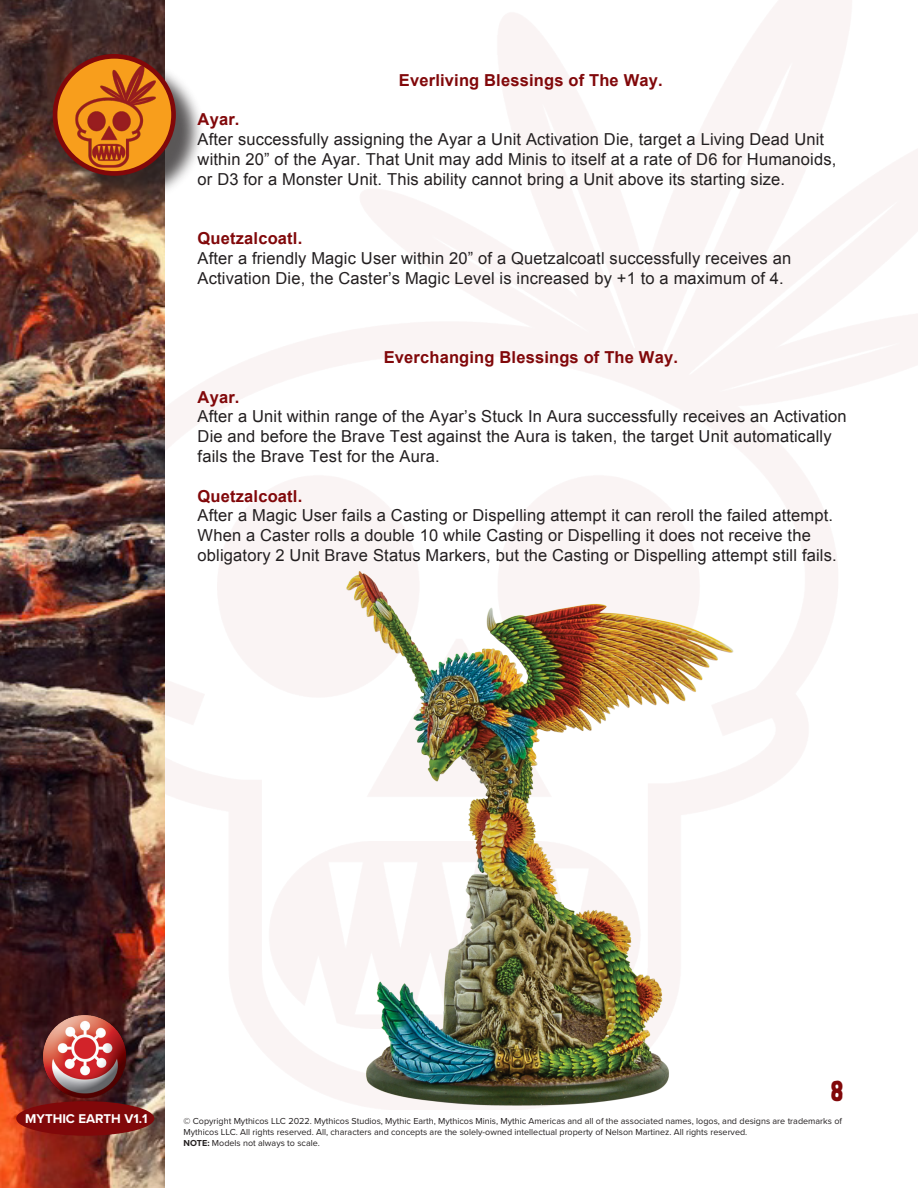
<style>
.page{position:relative;width:918px;height:1188px;background:#fff}
.page>*{position:absolute;margin:0;border:0;box-sizing:border-box;transform-origin:0 0}
.t1{font:28.5px "HALDEN SOLID";color:#81080a}
.t2{font:16.5px/19.8px "Arial";letter-spacing:.01em;color:#231f20}
.t3{font:700 16.5px "Arial";letter-spacing:.01em;color:#81080a}
.t4{font:700 13.2px "Proxima Nova";color:#fff}
.t5{font:9px "Proxima Nova";color:#231f20}
.s1{font-weight:700}
</style>
<div class="page">
<img style="left:0;top:0;width:165px;height:1188px">
<div style="left:57px;top:58px;width:148px;height:147px;background:#231f20;opacity:.75"></div>
<svg style="left:55px;top:56px;width:119px;height:117px;background:#e48519"></svg>
<img style="left:75px;top:65px;width:81px;height:103px">
<div style="left:53px;top:54px;width:123px;height:122px;border:5px solid #81080a;border-radius:50%"></div>
<div style="left:16px;top:1101px;width:138px;height:35px;background:#81080a;border-radius:50%"></div>
<img style="left:29px;top:1001px;width:111px;height:107px">
<img style="left:278px;top:517px;width:506px;height:593px">
<p class="t3" style="left:399px;top:69px;width:265px">Everliving Blessings of The Way.</p>
<p class="t3" style="left:198px;top:109px;width:43px">Ayar.</p>
<p class="t2" style="left:198px;top:130px;width:628px">After successfully assigning the Ayar a Unit Activation Die, target a Living Dead Unit</p>
<p class="t2" style="left:198px;top:149px;width:640px">within 20” of the Ayar. That Unit may add Minis to itself at a rate of D6 for Humanoids,</p>
<p class="t2" style="left:198px;top:169px;width:589px">or D3 for a Monster Unit. This ability cannot bring a Unit above its starting size.</p>
<p class="t3" style="left:198px;top:228px;width:106px">Quetzalcoatl.</p>
<p class="t2" style="left:198px;top:248px;width:595px">After a friendly Magic User within 20” of a Quetzalcoatl successfully receives an<br>Activation Die, the Caster’s Magic Level is increased by +1 to a maximum of 4.</p>
<p class="t3" style="left:384px;top:346px;width:296px">Everchanging Blessings of The Way.</p>
<p class="t3" style="left:198px;top:386px;width:43px">Ayar.</p>
<p class="t2" style="left:198px;top:407px;width:651px">After a Unit within range of the Ayar’s Stuck In Aura successfully receives an Activation<br>Die and before the Brave Test against the Aura is taken, the target Unit automatically fails the Brave Test for the Aura.</p>
<p class="t3" style="left:198px;top:485px;width:106px">Quetzalcoatl.</p>
<p class="t2" style="left:198px;top:506px;width:637px">After a Magic User fails a Casting or Dispelling attempt it can reroll the failed attempt.</p>
<p class="t2" style="left:198px;top:526px;width:641px">When a Caster rolls a double 10 while Casting or Dispelling it does not receive the obligatory 2 Unit Brave Status Markers, but the Casting or Dispelling attempt still fails.</p>
<p class="t4" style="left:25px;top:1109px;width:124px">MYTHIC EARTH V1.1</p>
<p class="t1" style="left:831px;top:1072px;width:13px">8</p>
<p class="t5" style="left:183px;top:1114px;width:660px">© Copyright Mythicos LLC 2022. Mythicos Studios, Mythic Earth, Mythicos Minis, Mythic Americas and all of the associated names, logos, and designs are trademarks of</p>
<p class="t5" style="left:183px;top:1125px;width:565px">Mythicos LLC. All rights reserved. All, characters and concepts are the solely-owned intellectual property of Nelson Martinez. All rights reserved.</p>
<p class="t5" style="left:183px;top:1136px;width:138px"><span class="s1">NOTE:</span> Models not always to scale.</p>
</div>
